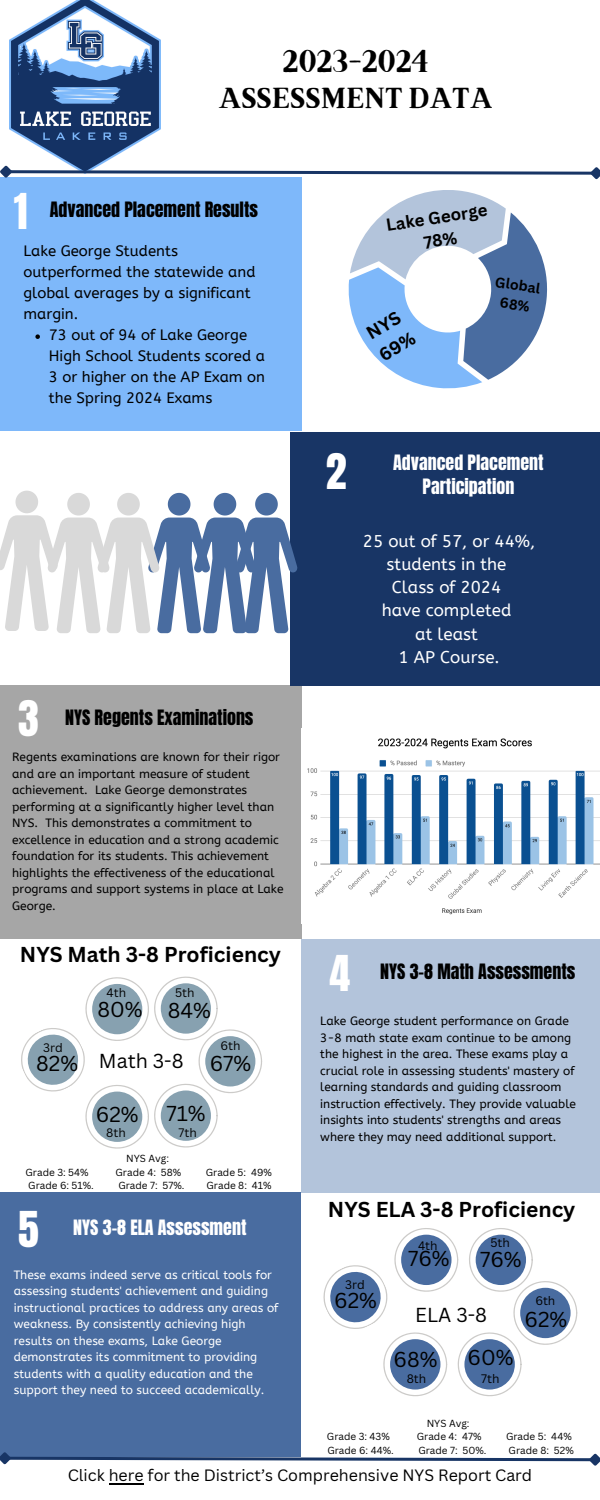
<style>
.page{position:relative;width:600px;height:1500px;background:#fff}
.page>*{position:absolute;margin:0;border:0;box-sizing:border-box;transform-origin:0 0}
.t1{font:42px "Anton";color:#fff}
.t2{font:31.4px "Brixton TC";color:#000}
.t3{font:700 29.2px "Brixton TC";color:#000}
.t4{font:700 21px "Canva Sans";color:#000}
.t5{font:21px "Canva Sans";color:#000}
.t6{font:19.7px "Canva Sans";color:#000}
.t7{font:18px "Anton";color:#000}
.t8{font:18px/24.8px "Anton";color:#fff;text-align:center}
.t9{font:700 17.9px/24.8px "Canva Sans";color:#000}
.t10{font:17px/23.2px "A Bee Zee";color:#fff;text-align:center}
.t11{font:700 16.9px/23.2px "Canva Sans";color:#000;text-align:center}
.t12{font:16px "Canva Sans";color:#000}
.t13{font:15px/21px "A Bee Zee";color:#000}
.t14{font:700 14.1px "Canva Sans";color:#000}
.t15{font:12px/16.5px "A Bee Zee";color:#000}
.t16{font:12px/16.5px "A Bee Zee";color:#fff}
.t17{font:12px "Canva Sans";color:#000}
.t18{font:10px "Canva Sans";color:#000}
</style>
<div class="page">
<div style="left:0;top:178px;width:301px;height:253px;background:#7eb8fa"></div>
<div style="left:0;top:685px;width:301px;height:254px;background:#a6a6a6"></div>
<div style="left:0;top:1193px;width:301px;height:264px;background:#496ca0"></div>
<div style="left:290px;top:432px;width:310px;height:254px;background:#183565"></div>
<div style="left:301px;top:939px;width:299px;height:254px;background:#b3c4db"></div>
<img style="left:9px;top:0;width:151px;height:163px">
<svg style="left:0;top:491px;width:297px;height:142px"></svg>
<svg style="left:21px;top:977px;width:241px;height:172px"></svg>
<svg style="left:323px;top:1228px;width:254px;height:168px"></svg>
<svg style="left:0;top:163px;width:600px;height:19px"></svg>
<svg style="left:0;top:1452px;width:600px;height:14px"></svg>
<img style="left:307px;top:738px;width:293px;height:177px">
<svg style="left:35px;top:334px;width:5px;height:5px"></svg>
<hr style="left:109px;top:1483px;width:35px;height:1px;background:#000">
<svg style="left:348px;top:190px;width:200px;height:199px"></svg>
<p class="t2" style="left:283px;top:50px;width:148px">2023-2024</p>
<p class="t3" style="left:219px;top:88px;width:276px">ASSESSMENT DATA</p>
<p class="t1" style="left:14px;top:181px;width:15px">1</p>
<p class="t7" style="left:50px;top:197px;width:210px">Advanced Placement Results</p>
<p class="t13" style="left:23px;top:241px;width:234px">Lake George Students outperformed the statewide and global averages by a significant margin.</p>
<p class="t13" style="left:49px;top:325px;width:218px">73 out of 94 of Lake George<br>High School Students scored a<br>3 or higher on the AP Exam on the Spring 2024 Exams</p>
<p class="t1" style="left:18px;top:688px;width:22px">3</p>
<h2 class="t15" style="left:12px;top:749px;width:273px">Regents examinations are known for their rigor and are an important measure of student achievement. Lake George demonstrates performing at a significantly higher level than NYS. This demonstrates a commitment to excellence in education and a strong academic foundation for its students. This achievement highlights the effectiveness of the educational programs and support systems in place at Lake George.</h2>
<h1 class="t7" style="left:65px;top:704px;width:190px">NYS Regents Examinations</h1>
<p class="t4" style="left:20px;top:940px;width:263px">NYS Math 3-8 Proficiency</p>
<p class="t17" style="left:43px;top:1039px;width:21px">3rd</p>
<p class="t5" style="left:36px;top:1049px;width:43px">82%</p>
<h4 class="t17" style="left:107px;top:985px;width:21px">4th</h4>
<p class="t17" style="left:175px;top:984px;width:21px">5th</p>
<p class="t5" style="left:168px;top:995px;width:45px">84%</p>
<p class="t5" style="left:97px;top:994px;width:47px">80%</p>
<p class="t6" style="left:99px;top:1047px;width:86px">Math 3-8</p>
<h5 class="t17" style="left:220px;top:1038px;width:22px">6th</h5>
<p class="t5" style="left:210px;top:1049px;width:43px">67%</p>
<p class="t5" style="left:96px;top:1100px;width:44px">62%</p>
<p class="t5" style="left:166px;top:1099px;width:41px">71%</p>
<h5 class="t17" style="left:106px;top:1124px;width:21px">8th</h5>
<p class="t17" style="left:179px;top:1124px;width:20px">7th</p>
<p class="t18" style="left:126px;top:1151px;width:44px">NYS Avg:</p>
<p class="t18" style="left:26px;top:1165px;width:65px">Grade 3: 54%</p>
<p class="t18" style="left:116px;top:1165px;width:67px">Grade 4: 58%</p>
<p class="t18" style="left:206px;top:1165px;width:68px">Grade 5: 49%</p>
<p class="t18" style="left:28px;top:1178px;width:67px">Grade 6: 51%.</p>
<p class="t18" style="left:118px;top:1178px;width:68px">Grade 7: 57%.</p>
<p class="t18" style="left:207px;top:1178px;width:67px">Grade 8: 41%</p>
<p class="t1" style="left:18px;top:1199px;width:22px">5</p>
<p class="t8" style="left:73px;top:1215px;width:175px">NYS 3-8 ELA Assessment</p>
<p class="t16" style="left:14px;top:1267px;width:266px">These exams indeed serve as critical tools for assessing students' achievement and guiding instructional practices to address any areas of weakness. By consistently achieving high results on these exams, Lake George demonstrates its commitment to providing students with a quality education and the support they need to succeed academically.</p>
<p class="t11" style="left:384px;top:213px;width:104px;rotate:-9deg">Lake George<br>78%</p>
<p class="t9" style="left:362px;top:323px;width:40px;rotate:-30deg">NYS<br>69%</p>
<p class="t14" style="left:497px;top:272px;width:47px;rotate:8deg">Global</p>
<p class="t1" style="left:326px;top:441px;width:22px">2</p>
<p class="t8" style="left:393px;top:450px;width:152px">Advanced Placement<br>Participation</p>
<h6 class="t10" style="left:363px;top:529px;width:174px">25 out of 57, or 44%, students in the</h6>
<p class="t10" style="left:392px;top:576px;width:111px">Class of 2024</p>
<p class="t10" style="left:382px;top:599px;width:131px">have completed</p>
<p class="t10" style="left:415px;top:622px;width:64px">at least</p>
<p class="t10" style="left:399px;top:646px;width:103px">1 AP Course.</p>
<p class="t1" style="left:330px;top:944px;width:22px">4</p>
<p class="t7" style="left:380px;top:959px;width:197px">NYS 3-8 Math Assessments</p>
<p class="t15" style="left:320px;top:1013px;width:257px">Lake George student performance on Grade 3-8 math state exam continue to be among the highest in the area. These exams play a crucial role in assessing students' mastery of learning standards and guiding classroom instruction effectively. They provide valuable insights into students' strengths and areas where they may need additional support.</p>
<p class="t4" style="left:328px;top:1194px;width:249px">NYS ELA 3-8 Proficiency</p>
<p class="t17" style="left:345px;top:1276px;width:21px">3rd</p>
<p class="t5" style="left:334px;top:1285px;width:44px">62%</p>
<h5 class="t17" style="left:418px;top:1237px;width:21px">4th</h5>
<p class="t17" style="left:490px;top:1235px;width:21px">5th</p>
<h5 class="t5" style="left:480px;top:1244px;width:43px">76%</h5>
<h5 class="t5" style="left:408px;top:1244px;width:43px">76%</h5>
<h5 class="t6" style="left:415px;top:1301px;width:73px">ELA 3-8</h5>
<p class="t5" style="left:394px;top:1344px;width:45px">68%</p>
<p class="t5" style="left:468px;top:1342px;width:47px">60%</p>
<p class="t17" style="left:407px;top:1371px;width:21px">8th</p>
<h5 class="t17" style="left:481px;top:1370px;width:20px">7th</h5>
<p class="t17" style="left:535px;top:1292px;width:22px">6th</p>
<p class="t5" style="left:525px;top:1305px;width:44px">62%</p>
<p class="t18" style="left:427px;top:1416px;width:44px">NYS Avg:</p>
<p class="t18" style="left:327px;top:1430px;width:64px">Grade 3: 43%</p>
<p class="t18" style="left:417px;top:1430px;width:66px">Grade 4: 47%</p>
<p class="t18" style="left:506px;top:1430px;width:67px">Grade 5: 44%</p>
<h4 class="t18" style="left:327px;top:1443px;width:68px">Grade 6: 44%.</h4>
<h4 class="t18" style="left:418px;top:1443px;width:70px">Grade 7: 50%.</h4>
<h4 class="t18" style="left:509px;top:1443px;width:42px">Grade 8:</h4>
<p class="t18" style="left:554px;top:1443px;width:21px">52%</p>
<p class="t12" style="left:68px;top:1464px;width:466px">Click here for the District’s Comprehensive NYS Report Card</p>
</div>
